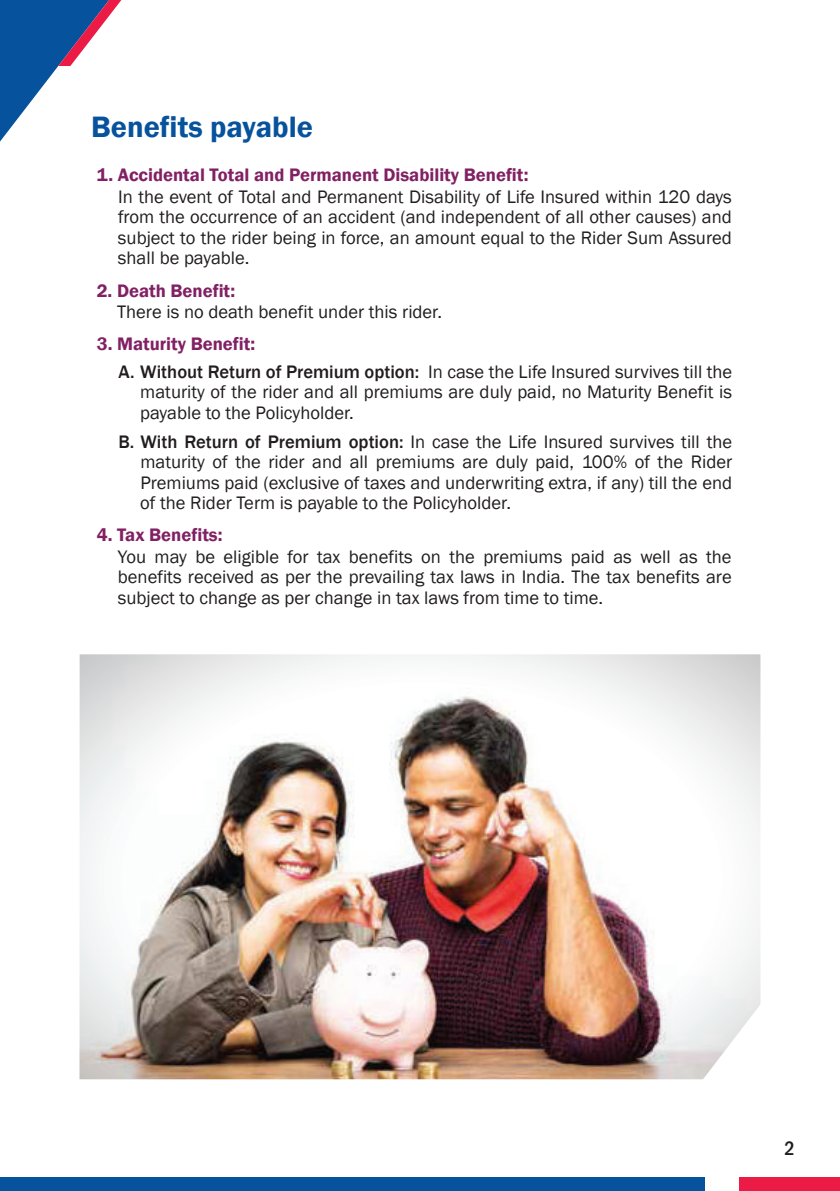
<style>
.page{position:relative;width:840px;height:1191px;background:#fff}
.page>*{position:absolute;margin:0;border:0;box-sizing:border-box;transform-origin:0 0}
.t1{font:600 30.2px "Franklin Gothic";color:#07529c}
.t2{font:500 condensed 20px "Franklin Gothic";color:#211d1e}
.t3{font:18.6px/20.4px "Franklin Gothic";color:#211d1e;text-align:justify}
.t4{font:600 18.6px "Franklin Gothic";color:#812063}
.t5{font:18.6px "Franklin Gothic";color:#1f1d1e}
.s1{font-weight:600;color:#812063}
.s2{font-weight:500}
</style>
<div class="page">
<svg style="left:0;top:0;width:121px;height:142px"></svg>
<div style="left:0;top:1177px;width:704px;height:14px;background:#07529c"></div>
<div style="left:738px;top:1177px;width:101px;height:14px;background:#eb1b46"></div>
<img style="left:79px;top:654px;width:681px;height:425px">
<h1 class="t1" style="left:91px;top:108px;width:223px">Benefits payable</h1>
<p class="t4" style="left:97px;top:164px;width:433px">1. Accidental Total and Permanent Disability Benefit:</p>
<p class="t3" style="left:118px;top:187px;width:615px">In the event of Total and Permanent Disability of Life Insured within 120 days from the occurrence of an accident (and independent of all other causes) and subject to the rider being in force, an amount equal to the Rider Sum Assured shall be payable.</p>
<p class="t4" style="left:97px;top:279px;width:140px">2. Death Benefit:</p>
<p class="t5" style="left:117px;top:300px;width:326px">There is no death benefit under this rider.</p>
<p class="t3" style="left:118px;top:330px;width:615px;line-height:28.2px;text-indent:-22px"><span class="s1">3. Maturity Benefit:<br></span><span class="s2">A. Without Return of Premium option:</span> In case the Life Insured survives till the</p>
<p class="t3" style="left:140px;top:382px;width:593px">maturity of the rider and all premiums are duly paid, no Maturity Benefit is payable to the Policyholder.</p>
<p class="t3" style="left:140px;top:431px;width:593px;text-indent:-22px"><span class="s2">B. With Return of Premium option:</span> In case the Life Insured survives till the maturity of the rider and all premiums are duly paid, 100% of the Rider Premiums paid (exclusive of taxes and underwriting extra, if any) till the end of the Rider Term is payable to the Policyholder.</p>
<p class="t4" style="left:97px;top:523px;width:127px">4. Tax Benefits:</p>
<p class="t3" style="left:118px;top:546px;width:615px">You may be eligible for tax benefits on the premiums paid as well as the benefits received as per the prevailing tax laws in India. The tax benefits are subject to change as per change in tax laws from time to time.</p>
<p class="t2" style="left:784px;top:1134px;width:12px">2</p>
</div>
